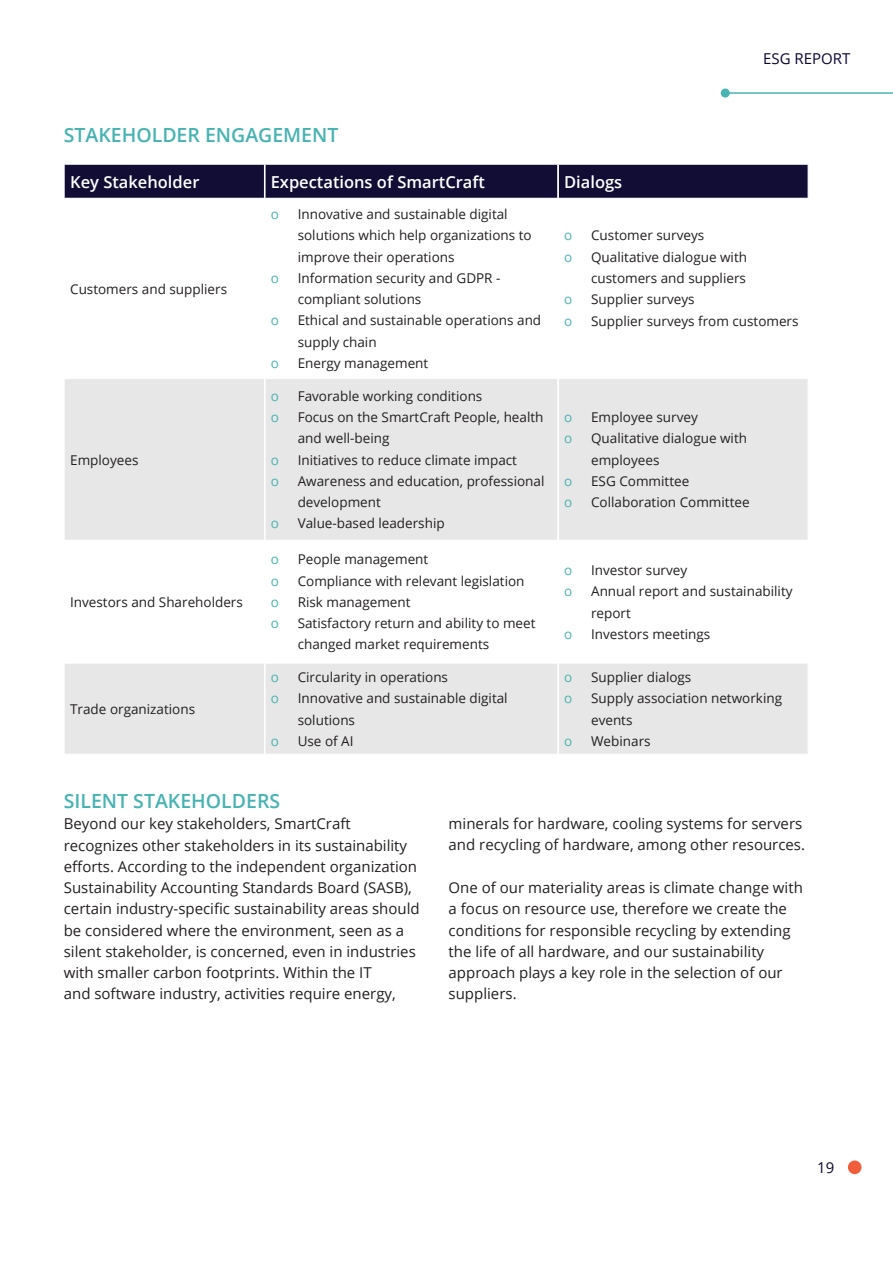
<style>
.page{position:relative;width:893px;height:1263px;background:#fff}
.page>*{position:absolute;margin:0;border:0;box-sizing:border-box;transform-origin:0 0}
.t1{font:600 19.5px "Open Sans";color:#47b3b2}
.t2{font:600 16.5px "Open Sans";color:#fff}
.t3{font:15px/21.3px "Open Sans";color:#231f20}
.t4{font:15px "Open Sans";color:#0c0633}
.t5{font:13.5px/21.3px "Open Sans";color:#231f20}
.t6{font:13.5px "Open Sans";color:#47b3b2}
</style>
<div class="page">
<hr style="left:725px;top:92px;width:168px;height:2px;background:#47b3b2">
<div style="left:721px;top:89px;width:9px;height:9px;background:#47b3b2;border-radius:50%"></div>
<div style="left:848px;top:1160px;width:13px;height:14px;background:#f15c3a;border-radius:50%"></div>
<div style="left:65px;top:165px;width:743px;height:33px;background:#110d35"></div>
<svg style="left:65px;top:379px;width:743px;height:375px;fill:#e6e7e6"></svg>
<hr style="left:64px;top:540px;width:201px;height:1px;background:#fff">
<hr style="left:265px;top:540px;width:293px;height:1px;background:#fff">
<hr style="left:558px;top:540px;width:250px;height:1px;background:#fff">
<hr style="left:64px;top:663px;width:201px;height:1px;background:#fff">
<hr style="left:265px;top:663px;width:293px;height:1px;background:#fff">
<hr style="left:558px;top:663px;width:250px;height:1px;background:#fff">
<hr style="left:264px;top:165px;width:1px;height:33px;background:#fff">
<hr style="left:265px;top:165px;width:1px;height:33px;background:#fff">
<hr style="left:558px;top:165px;width:1px;height:33px;background:#fff">
<hr style="left:264px;top:379px;width:1px;height:161px;background:#fff">
<hr style="left:265px;top:379px;width:1px;height:161px;background:#fff">
<hr style="left:558px;top:379px;width:1px;height:161px;background:#fff">
<hr style="left:264px;top:541px;width:1px;height:122px;background:#fff">
<hr style="left:265px;top:541px;width:1px;height:122px;background:#fff">
<hr style="left:558px;top:541px;width:1px;height:122px;background:#fff">
<hr style="left:264px;top:663px;width:1px;height:91px;background:#fff">
<hr style="left:265px;top:663px;width:1px;height:91px;background:#fff">
<hr style="left:558px;top:663px;width:1px;height:91px;background:#fff">
<h1 class="t1" style="left:64px;top:122px;width:276px">STAKEHOLDER ENGAGEMENT</h1>
<p class="t2" style="left:70px;top:170px;width:131px">Key Stakeholder</p>
<p class="t2" style="left:271px;top:170px;width:216px">Expectations of SmartCraft</p>
<p class="t2" style="left:564px;top:170px;width:60px">Dialogs</p>
<p class="t4" style="left:763px;top:48px;width:89px">ESG REPORT</p>
<p class="t5" style="left:70px;top:278px;width:158px">Customers and suppliers</p>
<p class="t5" style="left:70px;top:449px;width:70px">Employees</p>
<p class="t5" style="left:70px;top:591px;width:174px">Investors and Shareholders</p>
<p class="t5" style="left:70px;top:698px;width:126px">Trade organizations</p>
<p class="t6" style="left:271px;top:205px;width:10px">o</p>
<p class="t5" style="left:298px;top:203px;width:235px">Innovative and sustainable digital solutions which help organizations to improve their operations</p>
<p class="t6" style="left:271px;top:269px;width:10px">o</p>
<p class="t5" style="left:298px;top:267px;width:204px">Information security and GDPR - compliant solutions</p>
<p class="t6" style="left:271px;top:311px;width:10px">o</p>
<p class="t5" style="left:298px;top:310px;width:245px">Ethical and sustainable operations and supply chain</p>
<p class="t6" style="left:271px;top:354px;width:10px">o</p>
<p class="t5" style="left:298px;top:352px;width:132px">Energy management</p>
<p class="t6" style="left:271px;top:387px;width:10px">o</p>
<p class="t5" style="left:298px;top:385px;width:186px">Favorable working conditions</p>
<p class="t6" style="left:271px;top:408px;width:10px">o</p>
<p class="t5" style="left:298px;top:406px;width:247px">Focus on the SmartCraft People, health and well-being</p>
<p class="t6" style="left:271px;top:450px;width:10px">o</p>
<p class="t5" style="left:298px;top:449px;width:221px">Initiatives to reduce climate impact</p>
<p class="t6" style="left:271px;top:472px;width:10px">o</p>
<p class="t5" style="left:298px;top:470px;width:248px">Awareness and education, professional development</p>
<p class="t6" style="left:271px;top:514px;width:10px">o</p>
<p class="t5" style="left:298px;top:512px;width:149px">Value-based leadership</p>
<p class="t6" style="left:271px;top:550px;width:10px">o</p>
<p class="t5" style="left:298px;top:548px;width:132px">People management</p>
<p class="t6" style="left:271px;top:571px;width:10px">o</p>
<p class="t5" style="left:298px;top:570px;width:228px">Compliance with relevant legislation</p>
<p class="t6" style="left:271px;top:593px;width:10px">o</p>
<p class="t5" style="left:298px;top:591px;width:114px">Risk management</p>
<p class="t6" style="left:271px;top:614px;width:10px">o</p>
<p class="t5" style="left:298px;top:612px;width:239px">Satisfactory return and ability to meet changed market requirements</p>
<p class="t6" style="left:271px;top:668px;width:10px">o</p>
<p class="t5" style="left:298px;top:666px;width:152px">Circularity in operations</p>
<p class="t6" style="left:271px;top:689px;width:10px">o</p>
<p class="t5" style="left:298px;top:687px;width:211px">Innovative and sustainable digital solutions</p>
<p class="t6" style="left:271px;top:732px;width:10px">o</p>
<p class="t5" style="left:298px;top:730px;width:57px">Use of AI</p>
<p class="t6" style="left:564px;top:226px;width:10px">o</p>
<p class="t5" style="left:591px;top:225px;width:115px">Customer surveys</p>
<p class="t6" style="left:564px;top:248px;width:10px">o</p>
<p class="t5" style="left:591px;top:246px;width:157px">Qualitative dialogue with customers and suppliers</p>
<p class="t6" style="left:564px;top:290px;width:10px">o</p>
<p class="t5" style="left:591px;top:288px;width:105px">Supplier surveys</p>
<p class="t6" style="left:564px;top:311px;width:10px">o</p>
<p class="t5" style="left:591px;top:310px;width:209px">Supplier surveys from customers</p>
<p class="t6" style="left:564px;top:408px;width:10px">o</p>
<p class="t5" style="left:591px;top:406px;width:108px">Employee survey</p>
<p class="t6" style="left:564px;top:429px;width:10px">o</p>
<p class="t5" style="left:591px;top:427px;width:157px">Qualitative dialogue with employees</p>
<p class="t6" style="left:564px;top:472px;width:10px">o</p>
<p class="t5" style="left:591px;top:470px;width:100px">ESG Committee</p>
<p class="t6" style="left:564px;top:493px;width:10px">o</p>
<p class="t5" style="left:591px;top:491px;width:160px">Collaboration Committee</p>
<p class="t6" style="left:564px;top:561px;width:10px">o</p>
<p class="t5" style="left:591px;top:559px;width:98px">Investor survey</p>
<p class="t6" style="left:564px;top:582px;width:10px">o</p>
<p class="t5" style="left:591px;top:580px;width:203px">Annual report and sustainability report</p>
<p class="t6" style="left:564px;top:625px;width:10px">o</p>
<p class="t5" style="left:591px;top:623px;width:121px">Investors meetings</p>
<p class="t6" style="left:564px;top:668px;width:10px">o</p>
<p class="t5" style="left:591px;top:666px;width:102px">Supplier dialogs</p>
<p class="t6" style="left:564px;top:689px;width:10px">o</p>
<p class="t5" style="left:591px;top:687px;width:192px">Supply association networking events</p>
<p class="t6" style="left:564px;top:732px;width:10px">o</p>
<p class="t5" style="left:591px;top:730px;width:61px">Webinars</p>
<h1 class="t1" style="left:64px;top:787px;width:218px">SILENT STAKEHOLDERS</h1>
<p class="t3" style="left:64px;top:813px;width:357px">Beyond our key stakeholders, SmartCraft recognizes other stakeholders in its sustainability efforts. According to the independent organization Sustainability Accounting Standards Board (SASB), certain industry-specific sustainability areas should be considered where the environment, seen as a silent stakeholder, is concerned, even in industries with smaller carbon footprints. Within the IT<br>and software industry, activities require energy,</p>
<p class="t3" style="left:449px;top:813px;width:358px">minerals for hardware, cooling systems for servers and recycling of hardware, among other resources.</p>
<p class="t3" style="left:449px;top:876px;width:356px">One of our materiality areas is climate change with a focus on resource use, therefore we create the conditions for responsible recycling by extending the life of all hardware, and our sustainability approach plays a key role in the selection of our suppliers.</p>
<p class="t4" style="left:817px;top:1157px;width:19px">19</p>
</div>
